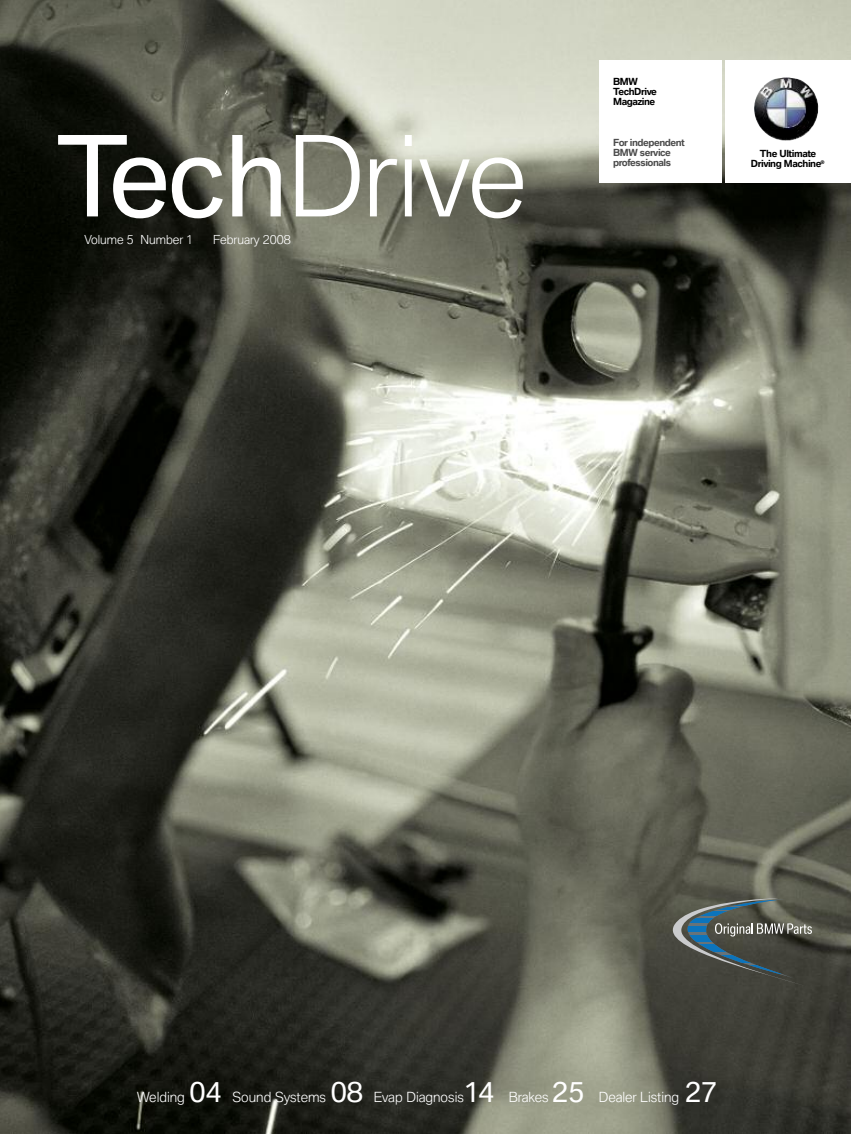
<style>
.page{position:relative;width:851px;height:1134px;background:#fff}
.page>*{position:absolute;margin:0;border:0;box-sizing:border-box;transform-origin:0 0}
.t1{font:300 108px "BMW Type";letter-spacing:-.01em;color:#fff}
.t2{font:300 13.5px "BMW Type";color:#fff}
.t3{font:300 12px "BMW Type";color:#fff}
.t4{font:700 9.45px/10.4px "BMW Type";letter-spacing:-.05em;color:#000}
.t5{font:700 9.45px/10.4px "BMW Type";letter-spacing:-.05em;color:#4d4d4d}
.s1{font-weight:400}
.s2{font-weight:400;font-size:27px}
</style>
<div class="page">
<img style="left:0;top:0;width:850px;height:1134px">
<svg style="left:672px;top:898px;width:139px;height:89px;background:#55564e"></svg>
<hr style="left:720px;top:903px;width:74px;height:1px;background:#0c74bc">
<hr style="left:727px;top:901px;width:67px;height:1px;background:#0c74bc">
<svg style="left:684px;top:926px;width:32px;height:6px"></svg>
<svg style="left:686px;top:935px;width:33px;height:6px"></svg>
<svg style="left:698px;top:945px;width:34px;height:7px"></svg>
<svg style="left:717px;top:955px;width:35px;height:8px"></svg>
<svg style="left:746px;top:966px;width:38px;height:8px"></svg>
<svg style="left:687px;top:918px;width:34px;height:5px"></svg>
<svg style="left:696px;top:911px;width:35px;height:5px"></svg>
<hr style="left:709px;top:907px;width:68px;height:3px;background:#0c74bc">
<hr style="left:719px;top:905px;width:75px;height:1px;background:#0c74bc">
<div style="left:725px;top:61px;width:125px;height:122px;background:#fff"></div>
<div style="left:599px;top:61px;width:122px;height:122px;background:#fff"></div>
<img style="left:754px;top:78px;width:64px;height:63px">
<h1 class="t1" style="left:56px;top:135px;width:472px"><span class="s1">Tech</span>Drive</h1>
<p class="t3" style="left:84px;top:235px;width:110px">Volume 5 Number 1</p>
<p class="t3" style="left:213px;top:235px;width:79px">February 2008</p>
<p class="t4" style="left:613px;top:77px;width:45px">BMW<br>TechDrive<br>Magazine</p>
<p class="t5" style="left:613px;top:138px;width:73px">For independent<br>BMW service professionals</p>
<p class="t4" style="left:751px;top:149px;width:75px;text-align:center">The Ultimate<br>Driving Machine<sup>®</sup></p>
<p class="t2" style="left:137px;top:1092px;width:581px">Welding <span class="s2">04</span> Sound Systems <span class="s2">08</span> Evap Diagnosis<span class="s2">14</span> Brakes <span class="s2">25</span> Dealer Listing <span class="s2">27</span></p>
</div>
